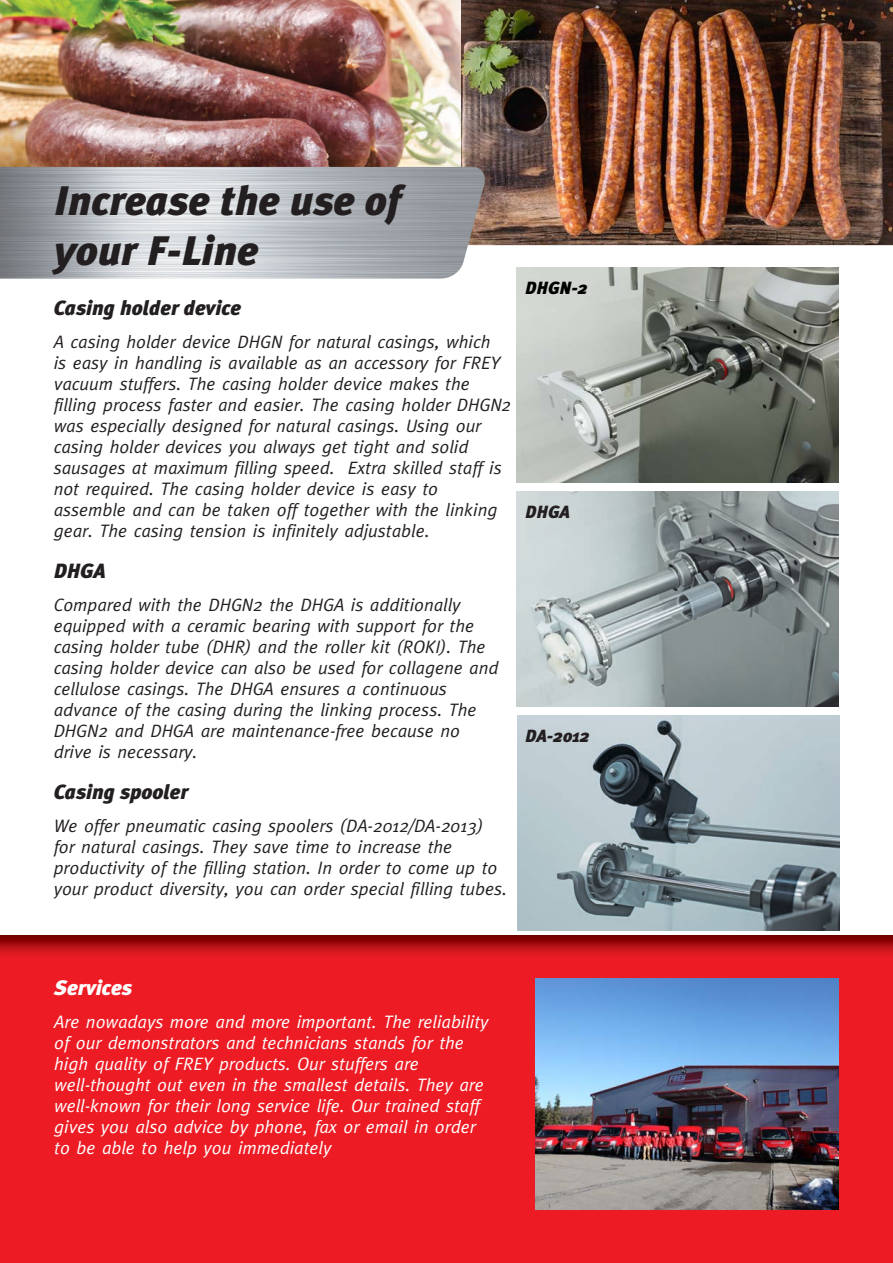
<style>
.page{position:relative;width:893px;height:1263px;background:#fff}
.page>*{position:absolute;margin:0;border:0;box-sizing:border-box;transform-origin:0 0}
.t1{font:italic 900 41.1px/49.3px "Meta Plus";color:#231f20}
.t2{font:italic 900 21px "Meta Plus";color:#fff}
.t3{font:italic 900 20.55px "Meta Plus";color:#231f20}
.t4{font:italic 18px/21px "Meta";color:#231f20}
.t5{font:italic 18px/21px "Meta";color:#fff}
.t6{font:italic 900 17.7px "Meta Plus";color:#231f20}
.t7{font:italic 900 17.7px "Meta Plus";color:#000}
.s1{font-size:17.7px}
</style>
<div class="page">
<img style="left:479px;top:0;width:414px;height:245px">
<img style="left:0;top:0;width:479px;height:167px">
<img style="left:0;top:935px;width:893px;height:328px">
<img style="left:536px;top:978px;width:303px;height:231px">
<img style="left:0;top:167px;width:489px;height:112px">
<img style="left:517px;top:716px;width:322px;height:214px">
<img style="left:517px;top:492px;width:322px;height:215px">
<img style="left:517px;top:268px;width:322px;height:214px">
<h1 class="t1" style="left:54px;top:177px;width:349px">Increase the use of your F-Line</h1>
<p class="t3" style="left:54px;top:296px;width:189px">Casing holder device</p>
<p class="t4" style="left:54px;top:331px;width:459px">A casing holder device DHGN for natural casings, which<br>is easy in handling is available as an accessory for FREY vacuum stuffers. The casing holder device makes the filling process faster and easier. The casing holder DHGN2 was especially designed for natural casings. Using our casing holder devices you always get tight and solid sausages at maximum filling speed. Extra skilled staff is not required. The casing holder device is easy to assemble and can be taken off together with the linking gear. The casing tension is infinitely adjustable.</p>
<p class="t3" style="left:54px;top:559px;width:54px">DHGA</p>
<p class="t4" style="left:54px;top:594px;width:446px">Compared with the DHGN2 the DHGA is additionally equipped with a ceramic bearing with support for the casing holder tube (DHR) and the roller kit (ROKI). The casing holder device can also be used for collagene and cellulose casings. The DHGA ensures a continuous advance of the casing during the linking process. The DHGN2 and DHGA are maintenance-free because no drive is necessary<span class="s1">.</span></p>
<p class="t3" style="left:54px;top:780px;width:136px">Casing spooler</p>
<p class="t4" style="left:54px;top:815px;width:455px">We offer pneumatic casing spoolers (DA-2012/DA-2013) for natural casings. They save time to increase the productivity of the filling station. In order to come up to your product diversity, you can order special filling tubes.</p>
<p class="t7" style="left:525px;top:278px;width:63px">DHGN-2</p>
<p class="t6" style="left:525px;top:502px;width:46px">DHGA</p>
<p class="t6" style="left:525px;top:726px;width:65px">DA-2012</p>
<p class="t2" style="left:54px;top:975px;width:79px">Services</p>
<p class="t5" style="left:54px;top:1011px;width:436px">Are nowadays more and more important. The reliability of our demonstrators and technicians stands for the high quality of FREY products. Our stuffers are well-thought out even in the smallest details. They are well-known for their long service life. Our trained staff gives you also advice by phone, fax or email in order to be able to help you immediately</p>
</div>
